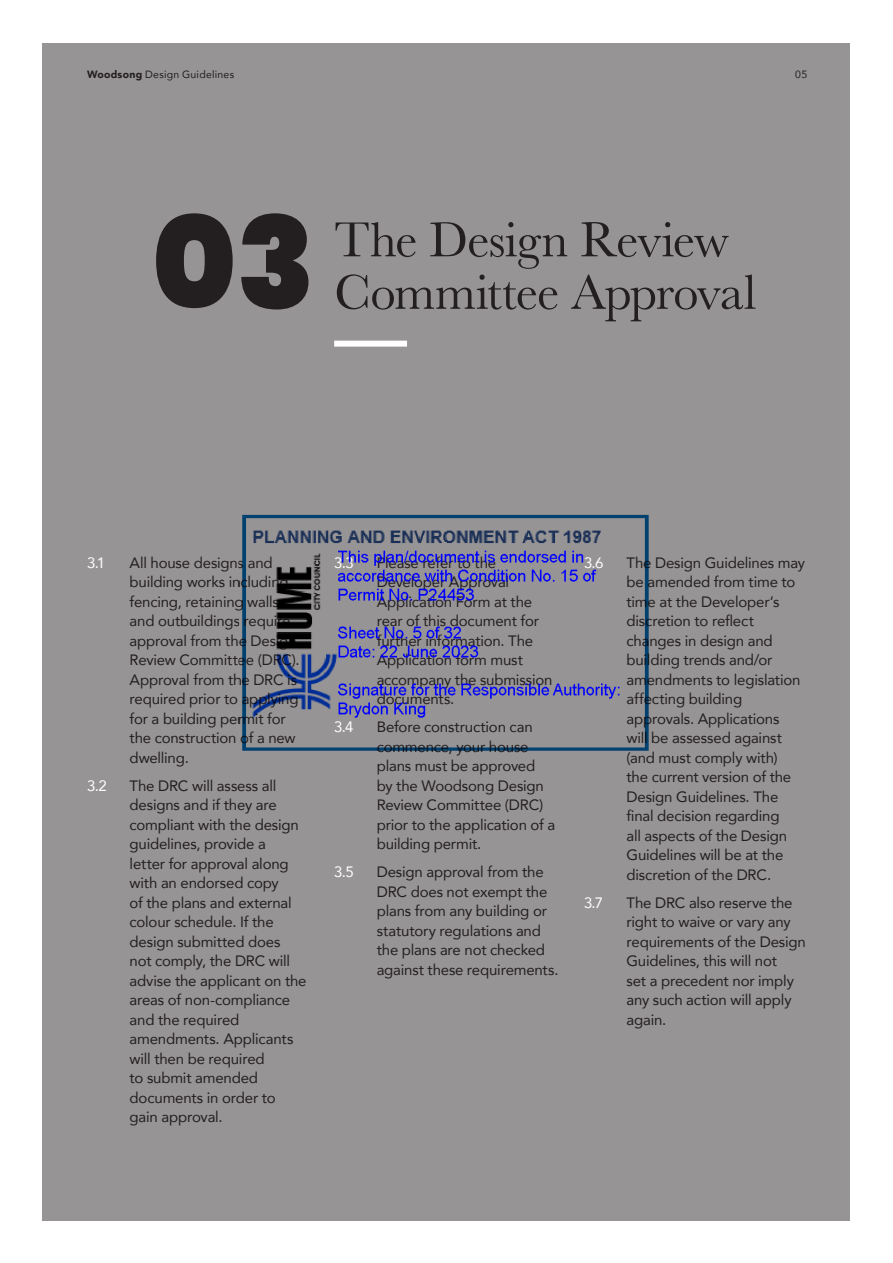
<style>
.page{position:relative;width:893px;height:1263px;background:#fff}
.page>*{position:absolute;margin:0;border:0;box-sizing:border-box;transform-origin:0 0}
.t1{font:900 127.5px "Poppins";color:#231f20}
.t2{font:51px/52.5px "Baskerville";letter-spacing:-.02em;color:#231f20}
.t3{font:15px/19.5px "Avenir";letter-spacing:-.01em;color:#231f20}
.t4{font:15px "Avenir";color:#fff}
.t5{font:10.5px "Avenir";letter-spacing:.02em;color:#231f20}
.s1{font-weight:900}
</style>
<div class="page">
<div style="left:43px;top:43px;width:807px;height:1177px;background:#979495"></div>
<div style="left:334px;top:341px;width:73px;height:6px;background:#fff"></div>
<img style="left:242px;top:514px;width:407px;height:237px">
<p class="t5" style="left:87px;top:66px;width:149px"><span class="s1">Woodsong</span> Design Guidelines</p>
<p class="t5" style="left:795px;top:66px;width:14px">05</p>
<h1 class="t1" style="left:152px;top:190px;width:164px">03</h1>
<h2 class="t2" style="left:334px;top:214px;width:424px">The Design Review<br>Committee Approval</h2>
<p class="t4" style="left:87px;top:550px;width:20px">3.1</p>
<p class="t3" style="left:130px;top:552px;width:172px">All house designs and building works including fencing, retaining walls and outbuildings require approval from the Design<br>Review Committee (DRC).<br>Approval from the DRC is required prior to applying for a building permit for the construction of a new dwelling.</p>
<p class="t4" style="left:87px;top:773px;width:21px">3.2</p>
<p class="t3" style="left:130px;top:775px;width:178px">The DRC will assess all designs and if they are compliant with the design guidelines, provide a<br>letter for approval along with an endorsed copy<br>of the plans and external colour schedule. If the design submitted does<br>not comply, the DRC will advise the applicant on the areas of non-compliance and the required amendments. Applicants will then be required<br>to submit amended documents in order to gain approval.</p>
<p class="t4" style="left:334px;top:550px;width:21px">3.3</p>
<p class="t3" style="left:377px;top:552px;width:177px">Please refer to the<br>Developer Approval<br>Application Form at the rear of this document for further information. The<br>Application form must accompany the submission documents.</p>
<p class="t4" style="left:334px;top:715px;width:21px">3.4</p>
<p class="t3" style="left:377px;top:717px;width:180px">Before construction can commence, your house plans must be approved<br>by the Woodsong Design<br>Review Committee (DRC) prior to the application of a building permit.</p>
<p class="t4" style="left:334px;top:860px;width:21px">3.5</p>
<p class="t3" style="left:377px;top:862px;width:183px">Design approval from the<br>DRC does not exempt the plans from any building or statutory regulations and the plans are not checked against these requirements.</p>
<p class="t4" style="left:584px;top:550px;width:21px">3.6</p>
<p class="t3" style="left:626px;top:552px;width:180px">The Design Guidelines may be amended from time to time at the Developer’s discretion to reflect changes in design and building trends and/or amendments to legislation affecting building approvals. Applications<br>will be assessed against (and must comply with)<br>the current version of the<br>Design Guidelines. The final decision regarding<br>all aspects of the Design<br>Guidelines will be at the discretion of the DRC.</p>
<p class="t4" style="left:584px;top:890px;width:21px">3.7</p>
<p class="t3" style="left:626px;top:892px;width:181px">The DRC also reserve the right to waive or vary any requirements of the Design<br>Guidelines, this will not<br>set a precedent nor imply any such action will apply again.</p>
</div>
